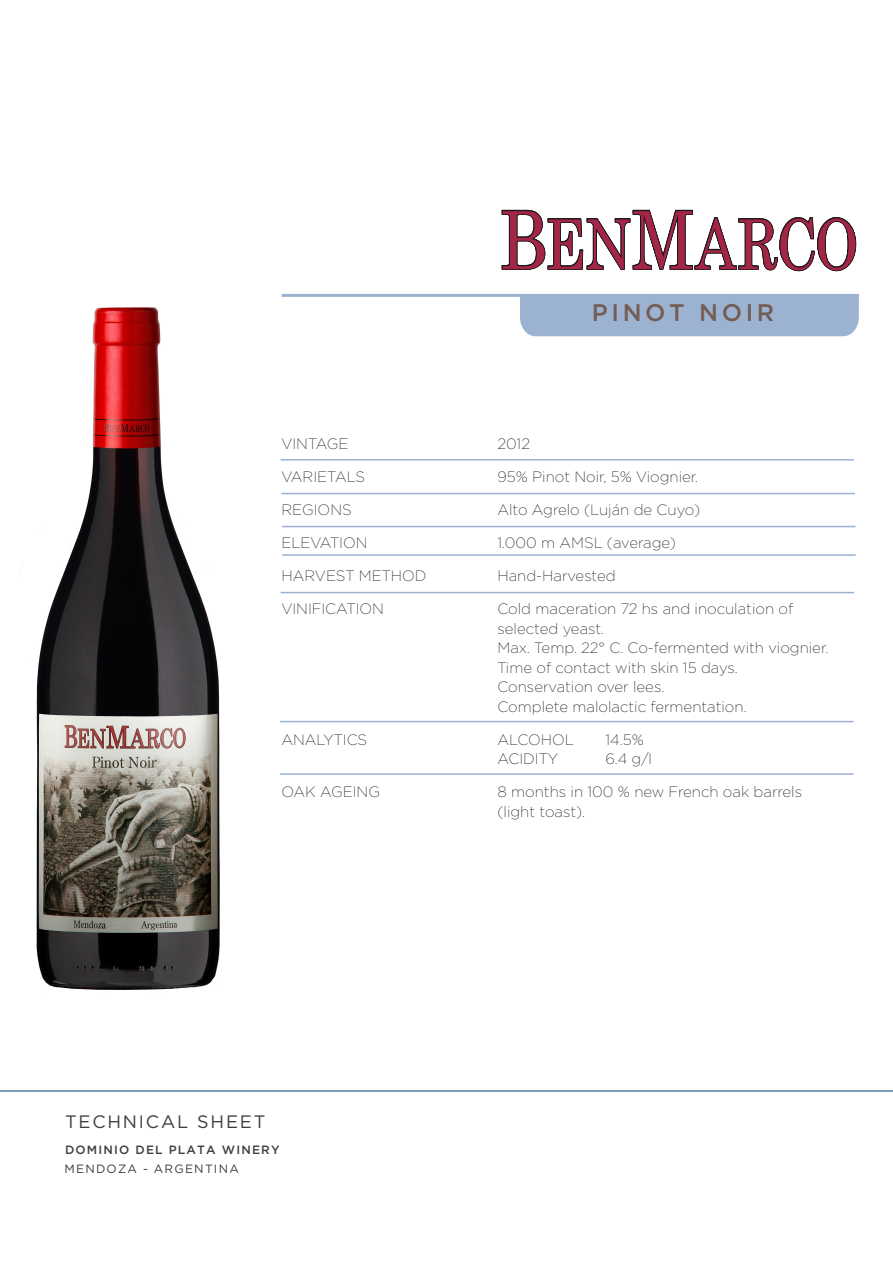
<style>
.page{position:relative;width:893px;height:1263px;background:#fff}
.page>*{position:absolute;margin:0;border:0;box-sizing:border-box;transform-origin:0 0}
.t1{font:500 24px "Gotham";letter-spacing:.15em;color:#735d55}
.t2{font:18px "Gotham";letter-spacing:.1em;color:#3e3e3f}
.t3{font:300 15px/19.5px "Gotham Ex";color:#231f20}
.t4{font:500 12px "Gotham";letter-spacing:.1em;color:#3e3e3f}
.t5{font:12px "Gotham";letter-spacing:.1em;color:#3e3e3f}
</style>
<div class="page">
<div style="left:520px;top:297px;width:339px;height:40px;background:#9bb3d0"></div>
<hr style="left:282px;top:294px;width:577px;height:3px;background:#9bb3d0">
<hr style="left:281px;top:459px;width:573px;height:2px;background:#9bb3d0">
<hr style="left:282px;top:493px;width:573px;height:1px;background:#9bb3d0">
<hr style="left:282px;top:526px;width:573px;height:1px;background:#9bb3d0">
<hr style="left:282px;top:554px;width:574px;height:2px;background:#9bb3d0">
<hr style="left:281px;top:592px;width:573px;height:1px;background:#9bb3d0">
<hr style="left:280px;top:721px;width:573px;height:1px;background:#9bb3d0">
<svg style="left:501px;top:209px;width:356px;height:63px"></svg>
<hr style="left:0;top:1090px;width:893px;height:2px;background:#799ebb">
<hr style="left:280px;top:773px;width:573px;height:2px;background:#9bb3d0">
<img style="left:36px;top:307px;width:184px;height:683px">
<h1 class="t1" style="left:592px;top:298px;width:184px">PINOT NOIR</h1>
<p class="t3" style="left:281px;top:434px;width:69px">VINTAGE</p>
<p class="t3" style="left:497px;top:434px;width:34px">2012</p>
<p class="t3" style="left:281px;top:467px;width:85px">VARIETALS</p>
<p class="t3" style="left:497px;top:467px;width:202px">95% Pinot Noir, 5% Viognier.</p>
<p class="t3" style="left:281px;top:500px;width:72px">REGIONS</p>
<p class="t3" style="left:497px;top:500px;width:204px">Alto Agrelo (Luján de Cuyo)</p>
<p class="t3" style="left:281px;top:533px;width:88px">ELEVATION</p>
<p class="t3" style="left:497px;top:533px;width:180px">1.000 m AMSL (average)</p>
<p class="t3" style="left:281px;top:566px;width:147px">HARVEST METHOD</p>
<p class="t3" style="left:497px;top:566px;width:120px">Hand-Harvested</p>
<p class="t3" style="left:281px;top:599px;width:104px">VINIFICATION</p>
<p class="t3" style="left:497px;top:599px;width:332px">Cold maceration 72 hs and inoculation of selected yeast.<br>Max. Temp. 22° C. Co-fermented with viognier.<br>Time of contact with skin 15 days.<br>Conservation over lees.<br>Complete malolactic fermentation.</p>
<p class="t3" style="left:281px;top:729px;width:87px">ANALYTICS</p>
<p class="t3" style="left:497px;top:729px;width:78px">ALCOHOL</p>
<p class="t3" style="left:605px;top:729px;width:40px">14.5%</p>
<p class="t3" style="left:497px;top:749px;width:62px">ACIDITY</p>
<p class="t3" style="left:605px;top:749px;width:48px">6.4 g/l</p>
<p class="t3" style="left:281px;top:782px;width:100px">OAK AGEING</p>
<p class="t3" style="left:497px;top:782px;width:306px">8 months in 100 % new French oak barrels (light toast).</p>
<p class="t2" style="left:65px;top:1112px;width:202px">TECHNICAL SHEET</p>
<p class="t5" style="left:64px;top:1162px;width:176px">MENDOZA - ARGENTINA</p>
<p class="t4" style="left:65px;top:1143px;width:216px">DOMINIO DEL PLATA WINERY</p>
</div>
